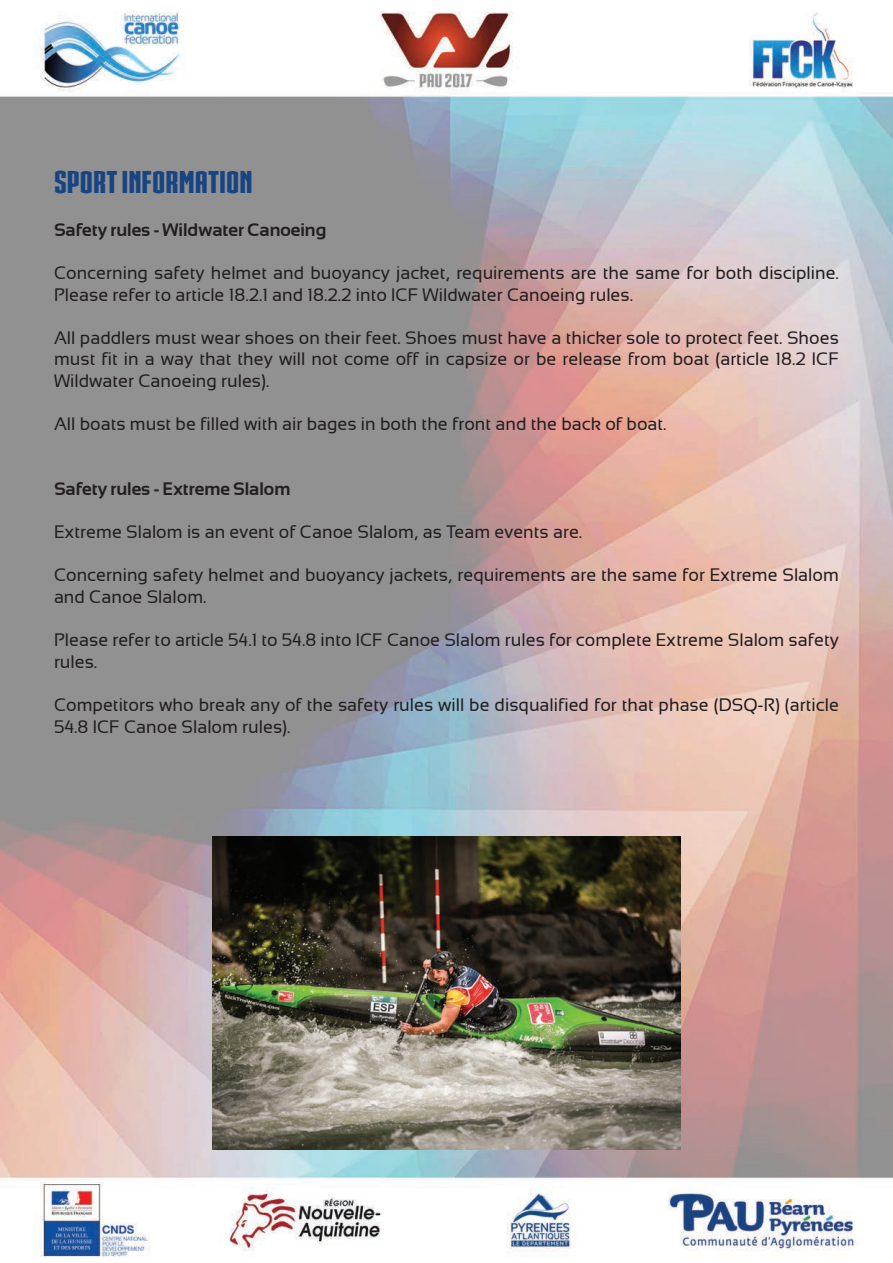
<style>
.page{position:relative;width:893px;height:1263px;background:#fff}
.page>*{position:absolute;margin:0;border:0;box-sizing:border-box;transform-origin:0 0}
.t1{font:30px "IRONMANOFWAR002 NCV";color:#174483}
.t2{font:18px/21.6px "Sansation";color:#231f20}
.t3{font:700 18px "Sansation";color:#231f20}
</style>
<div class="page">
<img style="left:0;top:11px;width:893px;height:1246px">
<img style="left:212px;top:837px;width:469px;height:312px">
<h1 class="t1" style="left:54px;top:161px;width:200px">SPORT INFORMATION</h1>
<p class="t3" style="left:54px;top:219px;width:274px">Safety rules - Wildwater Canoeing</p>
<p class="t2" style="left:54px;top:262px;width:786px">Concerning safety helmet and buoyancy jacket, requirements are the same for both discipline.<br>Please refer to article 18.2.1 and 18.2.2 into ICF Wildwater Canoeing rules.</p>
<p class="t2" style="left:54px;top:327px;width:786px;text-align:justify">All paddlers must wear shoes on their feet. Shoes must have a thicker sole to protect feet. Shoes must fit in a way that they will not come off in capsize or be release from boat (article 18.2 ICF Wildwater Canoeing rules).</p>
<p class="t2" style="left:54px;top:413px;width:614px">All boats must be filled with air bages in both the front and the back of boat.</p>
<p class="t3" style="left:54px;top:478px;width:238px">Safety rules - Extreme Slalom</p>
<p class="t2" style="left:54px;top:521px;width:530px">Extreme Slalom is an event of Canoe Slalom, as Team events are.</p>
<p class="t2" style="left:54px;top:564px;width:786px">Concerning safety helmet and buoyancy jackets, requirements are the same for Extreme Slalom and Canoe Slalom.</p>
<p class="t2" style="left:54px;top:629px;width:786px">Please refer to article 54.1 to 54.8 into ICF Canoe Slalom rules for complete Extreme Slalom safety rules.</p>
<p class="t2" style="left:54px;top:694px;width:786px">Competitors who break any of the safety rules will be disqualified for that phase (DSQ-R) (article<br>54.8 ICF Canoe Slalom rules).</p>
</div>
